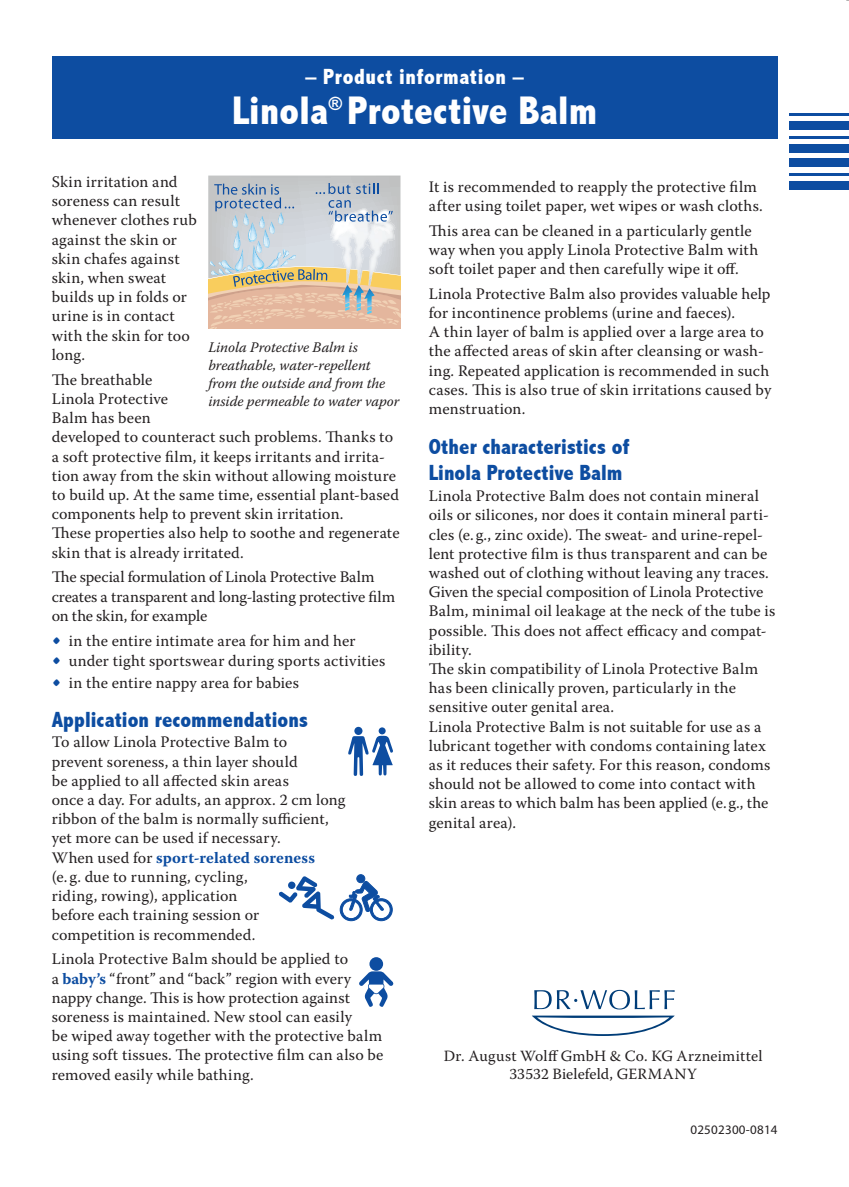
<style>
.page{position:relative;width:849px;height:1187px;background:#fff}
.page>*{position:absolute;margin:0;border:0;box-sizing:border-box;transform-origin:0 0}
.t1{font:800 condensed 40px "Abadi";letter-spacing:.01em;color:#fff}
.t2{font:800 condensed 22px/26px "Abadi";letter-spacing:.005em;color:#0d4da1}
.t3{font:800 condensed 22px "Abadi";letter-spacing:.03em;color:#fff}
.t4{font:800 condensed 18px "Abadi";color:#fff}
.t5{font:16px/19.2px "Warnock Pro";letter-spacing:.01em;color:#231f20}
.t6{font:15.6px/18.8px "Warnock Pro";letter-spacing:.01em;color:#231f20;text-align:center}
.t7{font:italic 14.6px/18px "Warnock Pro";letter-spacing:-.005em;color:#231f20}
.t8{font:13px "Myriad Pro";letter-spacing:.02em;color:#231f20}
.s1{font-size:24px;color:#0d4da1}
.s2{font-weight:700;color:#0d4da1}
</style>
<div class="page">
<div style="left:52px;top:56px;width:725px;height:83px;background:#0d4da1"></div>
<svg style="left:208px;top:176px;width:192px;height:153px;background:#d0c7be"></svg>
<svg style="left:534px;top:990px;width:140px;height:19px"></svg>
<svg style="left:532px;top:1016px;width:143px;height:20px"></svg>
<div style="left:356px;top:874px;width:9px;height:9px;border:1px solid #0d4da1;border-radius:50%"></div>
<div style="left:369px;top:957px;width:14px;height:14px;background:#0d4da1;border-radius:50%"></div>
<svg style="left:359px;top:971px;width:35px;height:36px"></svg>
<div style="left:354px;top:727px;width:8px;height:8px;background:#0d4da1;border-radius:50%"></div>
<div style="left:379px;top:727px;width:7px;height:7px;background:#0d4da1;border-radius:50%"></div>
<svg style="left:348px;top:736px;width:45px;height:40px"></svg>
<svg style="left:279px;top:876px;width:114px;height:45px"></svg>
<div style="left:789px;top:144px;width:60px;height:9px;background:#0d4da1"></div>
<hr style="left:789px;top:136px;width:60px;height:3px;background:#0d4da1">
<hr style="left:789px;top:113px;width:60px;height:3px;background:#0d4da1">
<div style="left:789px;top:159px;width:60px;height:8px;background:#0d4da1"></div>
<div style="left:789px;top:181px;width:60px;height:9px;background:#0d4da1"></div>
<div style="left:789px;top:122px;width:60px;height:8px;background:#0d4da1"></div>
<hr style="left:789px;top:173px;width:60px;height:3px;background:#0d4da1">
<h2 class="t3" style="left:305px;top:64px;width:220px">– Product information –</h2>
<h1 class="t1" style="left:232px;top:87px;width:97px">Linola</h1>
<p class="t4" style="left:329px;top:92px;width:15px">®</p>
<h1 class="t1" style="left:348px;top:87px;width:251px">Protective Balm</h1>
<p class="t5" style="left:52px;top:172px;width:147px">Skin irritation and soreness can result whenever clothes rub against the skin or skin chafes against skin, when sweat builds up in folds or urine is in contact with the skin for too long.</p>
<p class="t5" style="left:52px;top:370px;width:271px;text-indent:18px">e breathable<br>Linola Protective<br>Balm has been<br>developed to counteract such problems.</p>
<p class="t7" style="left:208px;top:338px;width:192px">Linola Protective Balm is breathable, water-repellent from the outside and from the inside permeable to water vapor</p>
<p class="t5" style="left:52px;top:427px;width:349px;text-indent:292px">anks to a soft protective film, it keeps irritants and irrita&shy;tion away from the skin without allowing moisture to build up. At the same time, essential plant-based components help to prevent skin irritation.</p>
<p class="t5" style="left:52px;top:523px;width:349px;text-indent:18px">ese properties also help to soothe and regenerate skin that is already irritated.</p>
<p class="t5" style="left:52px;top:567px;width:345px;text-indent:18px">e special formulation of Linola Protective Balm creates a transparent and long-lasting protective film on the skin, for example</p>
<p class="t5" style="left:52px;top:631px;width:305px"><span class="s1">•</span> in the entire intimate area for him and her</p>
<p class="t5" style="left:52px;top:651px;width:335px"><span class="s1">•</span> under tight sportswear during sports activities</p>
<p class="t5" style="left:52px;top:672px;width:249px"><span class="s1">•</span> in the entire nappy area for babies</p>
<h2 class="t2" style="left:52px;top:707px;width:258px">Application recommendations</h2>
<p class="t5" style="left:52px;top:732px;width:295px">To allow Linola Protective Balm to<br>prevent soreness, a thin layer should<br>be applied to all affected skin areas<br>once a day. For adults, an approx. 2 cm long ribbon of the balm is normally sufficient, yet more can be used if necessary.<br>When used for <span class="s2">sport-related soreness<br></span>(e. g. due to running, cycling,<br>riding, rowing), application<br>before each training session or competition is recommended.</p>
<p class="t5" style="left:52px;top:949px;width:301px">Linola Protective Balm should be applied to a <span class="s2">baby’s</span> “front” and “back” region with every nappy change.</p>
<p class="t5" style="left:52px;top:988px;width:332px;text-indent:117px">is is how protection against soreness is maintained. New stool can easily<br>be wiped away together with the protective balm using soft tissues.</p>
<p class="t5" style="left:52px;top:1045px;width:333px;text-indent:142px">e protective film can also be removed easily while bathing.</p>
<p class="t5" style="left:429px;top:176px;width:336px">It is recommended to reapply the protective film after using toilet paper, wet wipes or wash cloths.</p>
<p class="t5" style="left:429px;top:220px;width:331px;text-indent:18px">is area can be cleaned in a particularly gentle way when you apply Linola Protective Balm with soft toilet paper and then carefully wipe it off.</p>
<p class="t5" style="left:429px;top:284px;width:343px">Linola Protective Balm also provides valuable help for incontinence problems (urine and faeces).<br>A thin layer of balm is applied over a large area to the affected areas of skin after cleansing or wash&shy;ing. Repeated application is recommended in such cases.</p>
<p class="t5" style="left:429px;top:380px;width:344px;text-indent:62px">is is also true of skin irritations caused by menstruation.</p>
<h2 class="t2" style="left:429px;top:434px;width:202px">Other characteristics of<br>Linola Protective Balm</h2>
<p class="t5" style="left:429px;top:486px;width:341px">Linola Protective Balm does not contain mineral oils or silicones, nor does it contain mineral parti&shy;cles (e. g., zinc oxide).</p>
<p class="t5" style="left:429px;top:524px;width:348px;text-indent:165px">e sweat- and urine-repel&shy;lent protective film is thus transparent and can be washed out of clothing without leaving any traces.<br>Given the special composition of Linola Protective Balm, minimal oil leakage at the neck of the tube is possible.</p>
<p class="t5" style="left:509px;top:620px;width:259px">is does not affect efficacy and compat-</p>
<p class="t5" style="left:429px;top:640px;width:44px">ibility.</p>
<p class="t5" style="left:447px;top:659px;width:313px">e skin compatibility of Linola Protective Balm</p>
<p class="t5" style="left:429px;top:678px;width:309px">has been clinically proven, particularly in the</p>
<p class="t5" style="left:429px;top:697px;width:187px">sensitive outer genital area.</p>
<p class="t5" style="left:429px;top:716px;width:334px">Linola Protective Balm is not suitable for use as a</p>
<p class="t5" style="left:429px;top:736px;width:338px">lubricant together with condoms containing latex</p>
<p class="t5" style="left:429px;top:755px;width:343px">as it reduces their safety. For this reason, condoms</p>
<p class="t5" style="left:429px;top:774px;width:328px">should not be allowed to come into contact with</p>
<p class="t5" style="left:429px;top:793px;width:341px">skin areas to which balm has been applied (e. g., the</p>
<p class="t5" style="left:429px;top:812px;width:89px">genital area).</p>
<p class="t6" style="left:444px;top:1046px;width:320px">Dr. August Wolff GmbH &amp; Co. KG Arzneimittel<br>33532 Bielefeld, GERMANY</p>
<p class="t8" style="left:690px;top:1122px;width:89px">02502300-0814</p>
</div>
